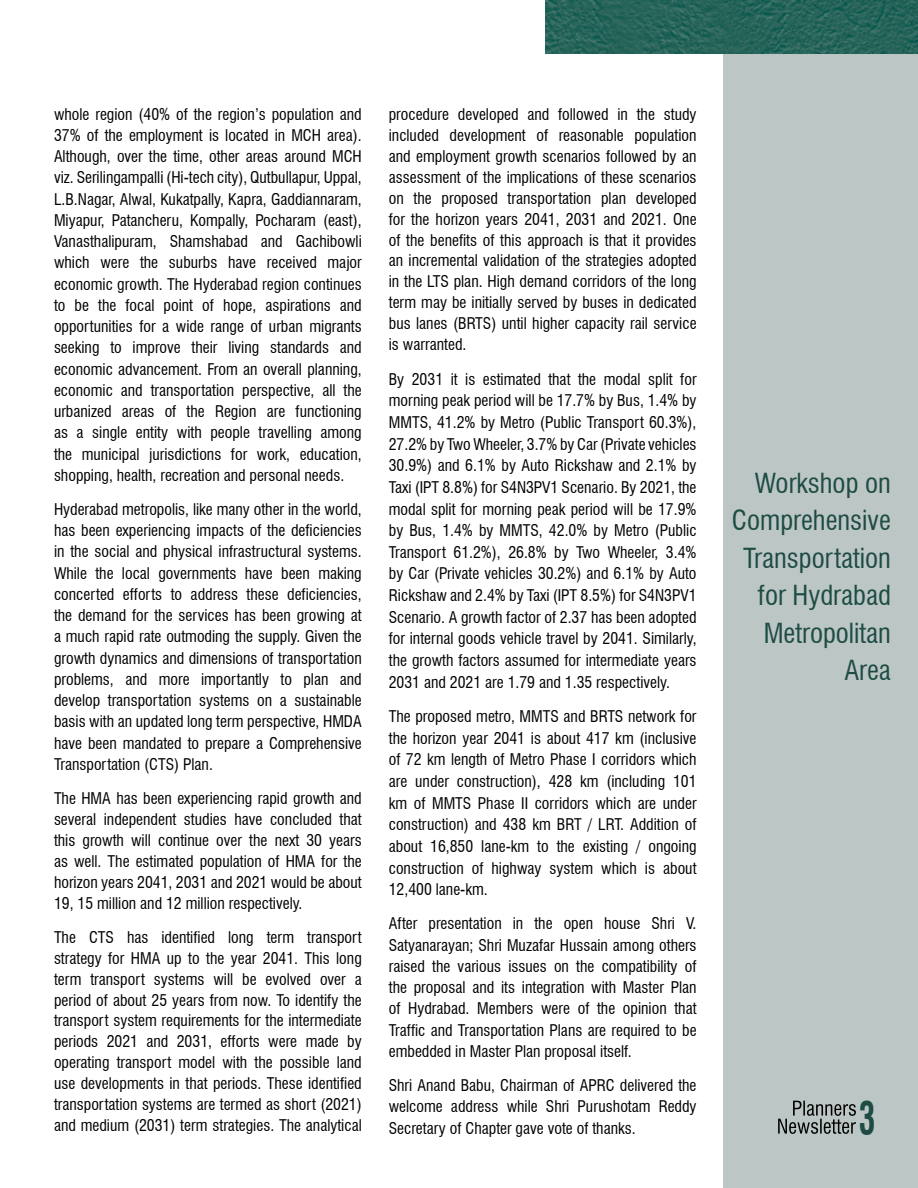
<style>
.page{position:relative;width:918px;height:1188px;background:#fff}
.page>*{position:absolute;margin:0;border:0;box-sizing:border-box;transform-origin:0 0}
.t1{font:700 condensed 45px "Swiss 721 BT";color:#1e4c45;scale:.73 1}
.t2{font:condensed 27px/37.5px "Swiss 721 BT";color:#1e4c45;text-align:right}
.t3{font:condensed 15.75px/21.3px "Swiss 721 BT";color:#000;text-align:justify}
</style>
<div class="page">
<div style="left:724px;top:0;width:194px;height:1188px;background:#bcc6c4"></div>
<img style="left:545px;top:0;width:373px;height:54px">
<svg style="left:778px;top:1101px;width:78px;height:33px"></svg>
<p class="t3" style="left:54px;top:103px;width:309px">whole region (40% of the region’s population and 37% of the employment is located in MCH area).<br>Although, over the time, other areas around MCH viz. Serilingampalli (Hi-tech city), Qutbullapur, Uppal, L.B.Nagar, Alwal, Kukatpally, Kapra, Gaddiannaram, Miyapur, Patancheru, Kompally, Pocharam (east), Vanasthalipuram, Shamshabad and Gachibowli which were the suburbs have received major economic growth. The Hyderabad region continues to be the focal point of hope, aspirations and opportunities for a wide range of urban migrants seeking to improve their living standards and economic advancement. From an overall planning, economic and transportation perspective, all the urbanized areas of the Region are functioning as a single entity with people travelling among the municipal jurisdictions for work, education, shopping, health, recreation and personal needs.</p>
<p class="t3" style="left:54px;top:499px;width:309px">Hyderabad metropolis, like many other in the world, has been experiencing impacts of the deficiencies in the social and physical infrastructural systems.<br>While the local governments have been making concerted efforts to address these deficiencies, the demand for the services has been growing at a much rapid rate outmoding the supply. Given the growth dynamics and dimensions of transportation problems, and more importantly to plan and develop transportation systems on a sustainable basis with an updated long term perspective, HMDA have been mandated to prepare a Comprehensive Transportation (CTS) Plan.</p>
<p class="t3" style="left:54px;top:788px;width:309px">The HMA has been experiencing rapid growth and several independent studies have concluded that this growth will continue over the next 30 years as well. The estimated population of HMA for the horizon years 2041, 2031 and 2021 would be about 19, 15 million and 12 million respectively.</p>
<p class="t3" style="left:54px;top:927px;width:309px;line-height:20.9px">The CTS has identified long term transport strategy for HMA up to the year 2041. This long term transport systems will be evolved over a period of about 25 years from now. To identify the transport system requirements for the intermediate periods 2021 and 2031, efforts were made by operating transport model with the possible land use developments in that periods. These identified transportation systems are termed as short (2021) and medium (2031) term strategies. The analytical</p>
<p class="t3" style="left:389px;top:104px;width:309px">procedure developed and followed in the study included development of reasonable population and employment growth scenarios followed by an assessment of the implications of these scenarios on the proposed transportation plan developed for the horizon years 2041, 2031 and 2021. One of the benefits of this approach is that it provides an incremental validation of the strategies adopted in the LTS plan. High demand corridors of the long term may be initially served by buses in dedicated bus lanes (BRTS) until higher capacity rail service is warranted.</p>
<p class="t3" style="left:389px;top:368px;width:309px">By 2031 it is estimated that the modal split for morning peak period will be 17.7% by Bus, 1.4% by MMTS, 41.2% by Metro (Public Transport 60.3%), 27.2% by Two Wheeler, 3.7% by Car (Private vehicles 30.9%) and 6.1% by Auto Rickshaw and 2.1% by Taxi (IPT 8.8%) for S4N3PV1 Scenario. By 2021, the modal split for morning peak period will be 17.9% by Bus, 1.4% by MMTS, 42.0% by Metro (Public Transport 61.2%), 26.8% by Two Wheeler, 3.4% by Car (Private vehicles 30.2%) and 6.1% by Auto Rickshaw and 2.4% by Taxi (IPT 8.5%) for S4N3PV1<br>Scenario. A growth factor of 2.37 has been adopted for internal goods vehicle travel by 2041. Similarly, the growth factors assumed for intermediate years 2031 and 2021 are 1.79 and 1.35 respectively.</p>
<p class="t3" style="left:389px;top:706px;width:309px">The proposed metro, MMTS and BRTS network for the horizon year 2041 is about 417 km (inclusive of 72 km length of Metro Phase I corridors which are under construction), 428 km (including 101 km of MMTS Phase II corridors which are under construction) and 438 km BRT / LRT. Addition of about 16,850 lane-km to the existing / ongoing construction of highway system which is about 12,400 lane-km.</p>
<p class="t3" style="left:389px;top:913px;width:309px">After presentation in the open house Shri V.<br>Satyanarayan; Shri Muzafar Hussain among others raised the various issues on the compatibility of the proposal and its integration with Master Plan of Hydrabad. Members were of the opinion that Traffic and Transportation Plans are required to be embedded in Master Plan proposal itself.</p>
<p class="t3" style="left:389px;top:1075px;width:309px">Shri Anand Babu, Chairman of APRC delivered the welcome address while Shri Purushotam Reddy Secretary of Chapter gave vote of thanks.</p>
<h2 class="t2" style="left:732px;top:464px;width:161px">Workshop on<br>Comprehensive<br>Transportation for Hydrabad<br>Metropolitan<br>Area</h2>
<h1 class="t1" style="left:859px;top:1091px;width:24px">3</h1>
</div>
